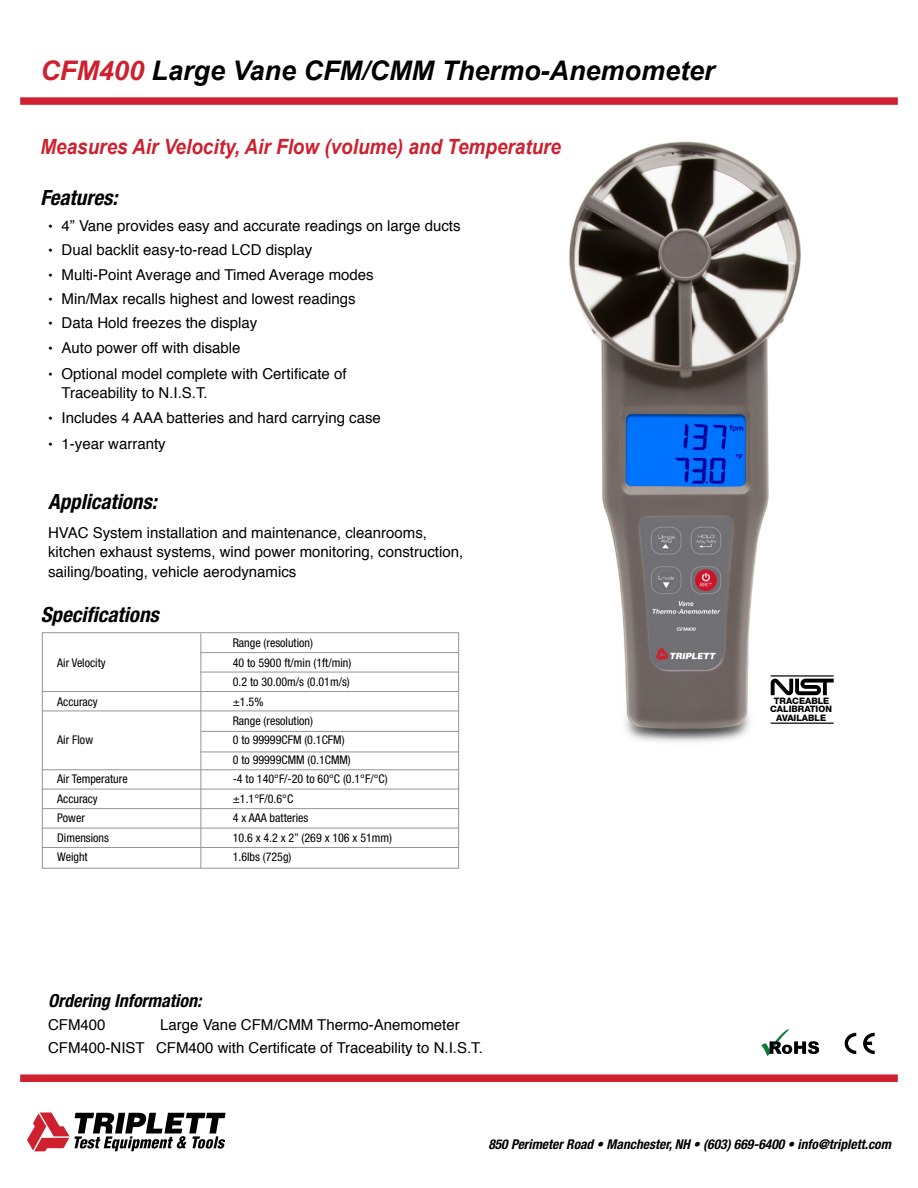
<style>
.page{position:relative;width:918px;height:1188px;background:#fff}
.page>*{position:absolute;margin:0;border:0;box-sizing:border-box;transform-origin:0 0}
.t1{font:italic 700 27px "Arial";color:#000}
.t2{font:italic 700 21px "Arial";color:#ce202f;scale:.9 1}
.t3{font:italic 700 condensed 21px "Helvetica Neue LT Std";color:#000}
.t4{font:italic 700 condensed 18px "Helvetica Neue LT Std";color:#000}
.t5{font:15px/19.5px "Helvetica";color:#000}
.t6{font:italic 700 condensed 13.5px "Helvetica Neue LT Std";color:#000}
.t7{font:condensed 12px/19.5px "Helvetica Neue LT Std";color:#000}
.t8{font:800 8.85px/8.6px "Helvetica Neue LT Std";color:#000;text-align:center}
.s1{color:#ce202f}
.s2{font-size:13.5px}
</style>
<div class="page">
<img style="left:459px;top:141px;width:375px;height:631px">
<div style="left:20px;top:97px;width:878px;height:8px;background:#ce202f"></div>
<div style="left:20px;top:1074px;width:878px;height:8px;background:#ce202f"></div>
<svg style="left:27px;top:1113px;width:199px;height:38px"></svg>
<hr style="left:200px;top:652px;width:259px;height:1px;background:#939598">
<hr style="left:200px;top:672px;width:259px;height:1px;background:#939598">
<hr style="left:42px;top:691px;width:417px;height:1px;background:#939598">
<hr style="left:42px;top:711px;width:417px;height:1px;background:#939598">
<hr style="left:201px;top:731px;width:258px;height:1px;background:#939598">
<hr style="left:200px;top:752px;width:259px;height:1px;background:#939598">
<hr style="left:42px;top:769px;width:417px;height:1px;background:#939598">
<hr style="left:42px;top:789px;width:417px;height:1px;background:#939598">
<hr style="left:42px;top:808px;width:417px;height:1px;background:#939598">
<hr style="left:42px;top:828px;width:417px;height:1px;background:#939598">
<hr style="left:42px;top:847px;width:417px;height:1px;background:#939598">
<hr style="left:200px;top:633px;width:1px;height:235px;background:#939598">
<div style="left:42px;top:632px;width:417px;height:237px;border:1px solid #939598"></div>
<svg style="left:761px;top:1029px;width:58px;height:27px"></svg>
<svg style="left:845px;top:1033px;width:11px;height:21px"></svg>
<svg style="left:863px;top:1033px;width:12px;height:21px"></svg>
<svg style="left:771px;top:679px;width:63px;height:16px"></svg>
<hr style="left:771px;top:723px;width:63px;height:1px;background:#000">
<hr style="left:771px;top:675px;width:63px;height:2px;background:#000">
<h1 class="t1" style="left:40px;top:60px;width:676px"><span class="s1">CFM400</span> Large Vane CFM/CMM Thermo-Anemometer</h1>
<h2 class="t2" style="left:40px;top:139px;width:580px">Measures Air Velocity, Air Flow (volume) and Temperature</h2>
<h2 class="t3" style="left:40px;top:190px;width:78px">Features:</h2>
<p class="t5" style="left:48px;top:217px;width:414px"><span class="s2">•</span> 4” Vane provides easy and accurate readings on large ducts</p>
<p class="t5" style="left:48px;top:241px;width:266px"><span class="s2">•</span> Dual backlit easy-to-read LCD display</p>
<p class="t5" style="left:48px;top:266px;width:327px"><span class="s2">•</span> Multi-Point Average and Timed Average modes</p>
<p class="t5" style="left:48px;top:290px;width:309px"><span class="s2">•</span> Min/Max recalls highest and lowest readings</p>
<p class="t5" style="left:48px;top:315px;width:211px"><span class="s2">•</span> Data Hold freezes the display</p>
<p class="t5" style="left:48px;top:339px;width:194px"><span class="s2">•</span> Auto power off with disable</p>
<p class="t5" style="left:62px;top:364px;width:287px;text-indent:-14px"><span class="s2">•</span> Optional model complete with Certi昀椀cate of<br>Traceability to N.I.S.T.</p>
<p class="t5" style="left:48px;top:409px;width:334px"><span class="s2">•</span> Includes 4 AAA batteries and hard carrying case</p>
<p class="t5" style="left:48px;top:435px;width:119px"><span class="s2">•</span> 1-year warranty</p>
<h2 class="t3" style="left:48px;top:494px;width:110px">Applications:</h2>
<p class="t5" style="left:48px;top:524px;width:417px">HVAC System installation and maintenance, cleanrooms, kitchen exhaust systems, wind power monitoring, construction, sailing/boating, vehicle aerodynamics</p>
<h2 class="t3" style="left:41px;top:607px;width:120px">Specifications</h2>
<p class="t7" style="left:233px;top:634px;width:82px">Range (resolution)</p>
<p class="t7" style="left:57px;top:654px;width:50px">Air Velocity</p>
<p class="t7" style="left:233px;top:654px;width:120px">40 to 5900 ft/min (1ft/min)<br>0.2 to 30.00m/s (0.01m/s)</p>
<p class="t7" style="left:57px;top:693px;width:42px">Accuracy</p>
<p class="t7" style="left:233px;top:693px;width:82px">±1.5%<br>Range (resolution)</p>
<p class="t7" style="left:57px;top:731px;width:37px">Air Flow</p>
<p class="t7" style="left:233px;top:731px;width:120px">0 to 99999CFM (0.1CFM)<br>0 to 99999CMM (0.1CMM)</p>
<p class="t7" style="left:57px;top:770px;width:72px">Air Temperature</p>
<p class="t7" style="left:233px;top:770px;width:156px">-4 to 140°F/-20 to 60°C (0.1°F/°C)</p>
<p class="t7" style="left:57px;top:790px;width:42px">Accuracy</p>
<p class="t7" style="left:233px;top:790px;width:62px">±1.1°F/0.6°C</p>
<p class="t7" style="left:57px;top:809px;width:29px">Power</p>
<p class="t7" style="left:233px;top:809px;width:77px">4 x AAA batteries</p>
<p class="t7" style="left:57px;top:829px;width:53px">Dimensions</p>
<p class="t7" style="left:233px;top:829px;width:161px">10.6 x 4.2 x 2” (269 x 106 x 51mm)</p>
<p class="t7" style="left:57px;top:848px;width:32px">Weight</p>
<p class="t7" style="left:233px;top:848px;width:60px">1.6lbs (725g)</p>
<p class="t4" style="left:48px;top:994px;width:155px">Ordering Information:</p>
<p class="t5" style="left:48px;top:1017px;width:59px">CFM400</p>
<p class="t5" style="left:48px;top:1015px;width:436px;line-height:23px;text-indent:112px">Large Vane CFM/CMM Thermo-Anemometer<br>CFM400-NIST CFM400 with Certi昀椀cate of Traceability to N.I.S.T.</p>
<p class="t8" style="left:770px;top:697px;width:63px">TRACEABLE<br>CALIBRATION<br>AVAILABLE</p>
<p class="t6" style="left:488px;top:1139px;width:404px">850 Perimeter Road • Manchester, NH • (603) 669-6400 • info@triplett.com</p>
</div>
